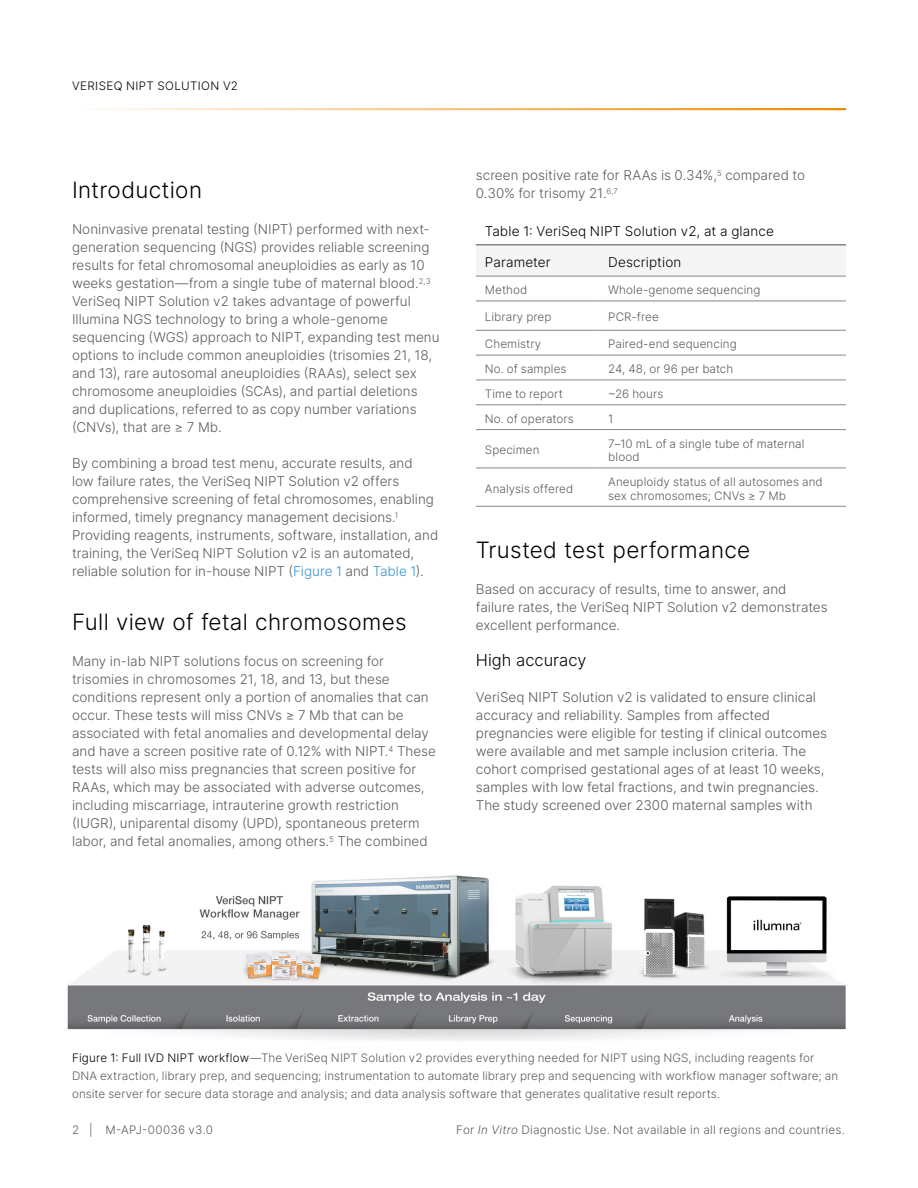
<style>
.page{position:relative;width:918px;height:1188px;background:#fff}
.page>*{position:absolute;margin:0;border:0;box-sizing:border-box;transform-origin:0 0}
.t1{font:22.5px "Inter";letter-spacing:.015em;color:#000}
.t2{font:16.5px "Inter";color:#000}
.t3{font:13.5px/18px "Inter";color:#5c5c5c}
.t4{font:13.5px/18px "Inter";color:#58595b}
.t5{font:13.5px "Inter";letter-spacing:.01em;color:#000}
.t6{font:11.7px/13.5px "Inter";letter-spacing:.01em;color:#5c5c5c}
.t7{font:11.7px "Inter";letter-spacing:.035em;color:#000}
.s1{color:#3792d0}
.s2{color:#000}
</style>
<div class="page">
<hr style="left:72px;top:108px;width:774px;height:2px;background:#ed8b00">
<div style="left:476px;top:245px;width:370px;height:31px;background:#f5f5f5"></div>
<hr style="left:476px;top:301px;width:123px;height:1px;background:#858585">
<hr style="left:599px;top:301px;width:247px;height:1px;background:#858585">
<hr style="left:476px;top:330px;width:123px;height:1px;background:#858585">
<hr style="left:599px;top:330px;width:247px;height:1px;background:#858585">
<hr style="left:476px;top:355px;width:123px;height:1px;background:#858585">
<hr style="left:599px;top:355px;width:247px;height:1px;background:#858585">
<hr style="left:476px;top:380px;width:123px;height:1px;background:#858585">
<hr style="left:599px;top:380px;width:247px;height:1px;background:#858585">
<hr style="left:476px;top:404px;width:123px;height:1px;background:#858585">
<hr style="left:599px;top:404px;width:247px;height:1px;background:#858585">
<hr style="left:476px;top:429px;width:123px;height:1px;background:#858585">
<hr style="left:599px;top:429px;width:247px;height:1px;background:#858585">
<hr style="left:476px;top:468px;width:123px;height:1px;background:#858585">
<hr style="left:599px;top:468px;width:247px;height:1px;background:#858585">
<hr style="left:476px;top:506px;width:123px;height:1px;background:#858585">
<hr style="left:599px;top:506px;width:247px;height:1px;background:#858585">
<hr style="left:476px;top:276px;width:123px;height:1px;background:#858585">
<hr style="left:599px;top:276px;width:247px;height:1px;background:#858585">
<hr style="left:476px;top:244px;width:123px;height:1px;background:#5c5c5c">
<hr style="left:599px;top:244px;width:247px;height:1px;background:#5c5c5c">
<img style="left:68px;top:875px;width:778px;height:166px">
<p class="t7" style="left:72px;top:77px;width:167px">VERISEQ NIPT SOLUTION V2</p>
<h1 class="t1" style="left:72px;top:173px;width:132px">Introduction</h1>
<p class="t3" style="left:72px;top:220px;width:369px">Noninvasive prenatal testing (NIPT) performed with next&shy;generation sequencing (NGS) provides reliable screening results for fetal chromosomal aneuploidies as early as 10 weeks gestation—from a single tube of maternal blood.<sup>2,3<br></sup>VeriSeq NIPT Solution v2 takes advantage of powerful Illumina NGS technology to bring a whole-genome sequencing (WGS) approach to NIPT, expanding test menu options to include common aneuploidies (trisomies 21, 18, and 13), rare autosomal aneuploidies (RAAs), select sex chromosome aneuploidies (SCAs), and partial deletions and duplications, referred to as copy number variations (CNVs), that are ≥ 7 Mb.</p>
<p class="t3" style="left:72px;top:454px;width:368px">By combining a broad test menu, accurate results, and<br>low failure rates, the VeriSeq NIPT Solution v2 offers comprehensive screening of fetal chromosomes, enabling informed, timely pregnancy management decisions.<sup>1<br></sup>Providing reagents, instruments, software, installation, and training, the VeriSeq NIPT Solution v2 is an automated, reliable solution for in-house NIPT (<span class="s1">Figure 1</span> and <span class="s1">Table 1</span>).</p>
<h1 class="t1" style="left:72px;top:605px;width:336px">Full view of fetal chromosomes</h1>
<p class="t3" style="left:72px;top:652px;width:365px">Many in-lab NIPT solutions focus on screening for trisomies in chromosomes 21, 18, and 13, but these conditions represent only a portion of anomalies that can occur. These tests will miss CNVs ≥ 7 Mb that can be associated with fetal anomalies and developmental delay and have a screen positive rate of 0.12% with NIPT.<sup>4</sup> These tests will also miss pregnancies that screen positive for RAAs, which may be associated with adverse outcomes, including miscarriage, intrauterine growth restriction (IUGR), uniparental disomy (UPD), spontaneous preterm labor, and fetal anomalies, among others.<sup>5</sup> The combined</p>
<p class="t3" style="left:476px;top:166px;width:331px">screen positive rate for RAAs is 0.34%,<sup>5</sup> compared to<br>0.30% for trisomy 21.<sup>6,7</sup></p>
<p class="t5" style="left:485px;top:221px;width:291px">Table 1: VeriSeq NIPT Solution v2, at a glance</p>
<p class="t5" style="left:485px;top:252px;width:67px">Parameter</p>
<p class="t5" style="left:608px;top:252px;width:75px">Description</p>
<p class="t6" style="left:485px;top:283px;width:44px">Method</p>
<p class="t6" style="left:608px;top:283px;width:154px">Whole-genome sequencing</p>
<p class="t6" style="left:485px;top:310px;width:68px">Library prep</p>
<p class="t6" style="left:608px;top:310px;width:52px">PCR-free</p>
<p class="t6" style="left:485px;top:337px;width:58px">Chemistry</p>
<p class="t6" style="left:608px;top:337px;width:130px">Paired-end sequencing</p>
<p class="t6" style="left:485px;top:362px;width:83px">No. of samples</p>
<p class="t6" style="left:608px;top:362px;width:127px">24, 48, or 96 per batch</p>
<p class="t6" style="left:485px;top:387px;width:80px">Time to report</p>
<p class="t6" style="left:608px;top:387px;width:57px">~26 hours</p>
<p class="t6" style="left:485px;top:412px;width:90px">No. of operators</p>
<p class="t6" style="left:608px;top:412px;width:7px">1</p>
<p class="t6" style="left:485px;top:443px;width:56px">Specimen</p>
<p class="t6" style="left:608px;top:436px;width:198px">7–10 mL of a single tube of maternal blood</p>
<p class="t6" style="left:485px;top:482px;width:90px">Analysis offered</p>
<p class="t6" style="left:608px;top:475px;width:216px">Aneuploidy status of all autosomes and sex chromosomes; CNVs ≥ 7 Mb</p>
<h1 class="t1" style="left:476px;top:533px;width:276px">Trusted test performance</h1>
<p class="t3" style="left:476px;top:580px;width:353px">Based on accuracy of results, time to answer, and failure rates, the VeriSeq NIPT Solution v2 demonstrates excellent performance.</p>
<p class="t2" style="left:476px;top:648px;width:112px">High accuracy</p>
<p class="t4" style="left:476px;top:688px;width:353px">VeriSeq NIPT Solution v2 is validated to ensure clinical accuracy and reliability. Samples from affected pregnancies were eligible for testing if clinical outcomes were available and met sample inclusion criteria. The cohort comprised gestational ages of at least 10 weeks, samples with low fetal fractions, and twin pregnancies.<br>The study screened over 2300 maternal samples with</p>
<p class="t6" style="left:72px;top:1048px;width:768px;line-height:18px"><span class="s2">Figure 1: Full IVD NIPT workflow</span>—The VeriSeq NIPT Solution v2 provides everything needed for NIPT using NGS, including reagents for<br>DNA extraction, library prep, and sequencing; instrumentation to automate library prep and sequencing with workflow manager software; an onsite server for secure data storage and analysis; and data analysis software that generates qualitative result reports.</p>
<p class="t6" style="left:456px;top:1123px;width:390px">For In Vitro Diagnostic Use. Not available in all regions and countries.</p>
<p class="t6" style="left:72px;top:1123px;width:143px">2 | M-APJ-00036 v3.0</p>
</div>
